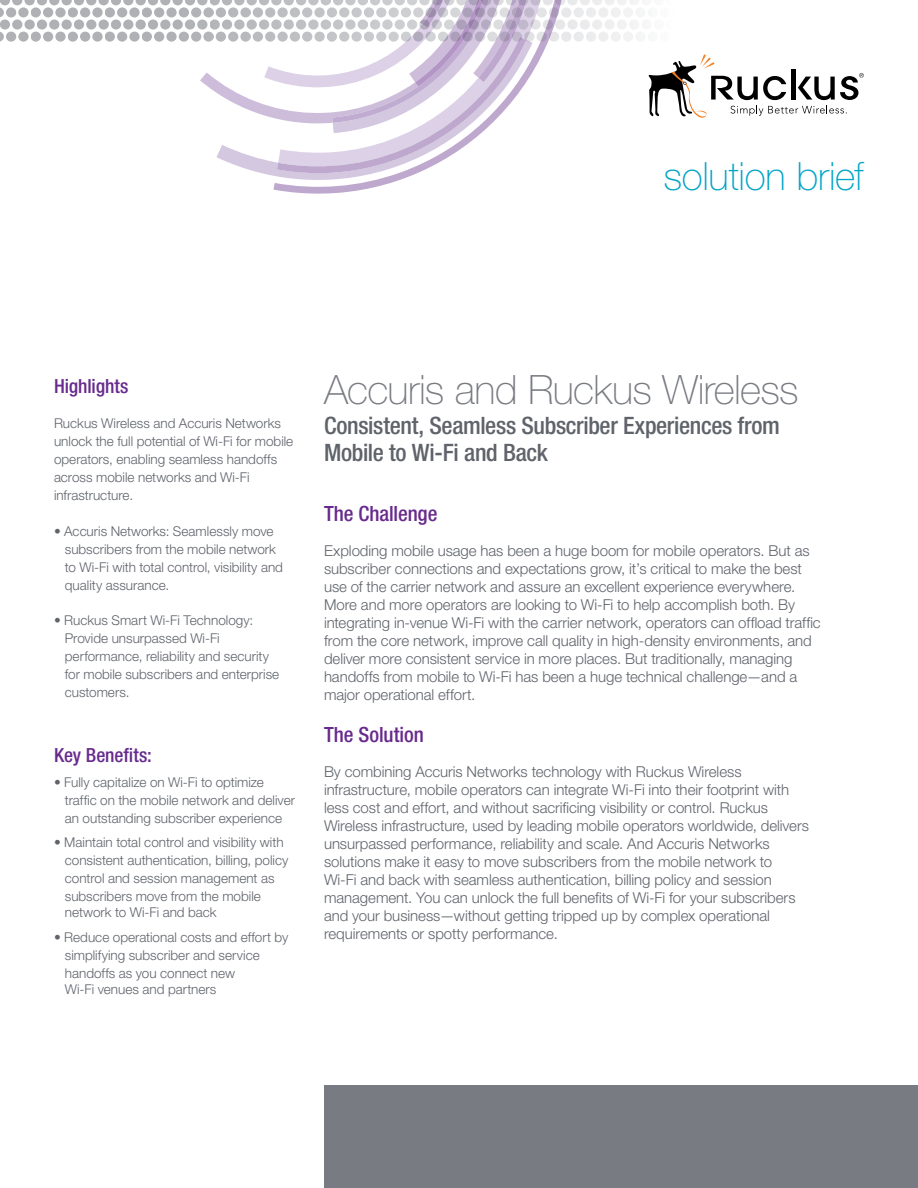
<style>
.page{position:relative;width:918px;height:1188px;background:#fff}
.page>*{position:absolute;margin:0;border:0;box-sizing:border-box;transform-origin:0 0}
.t1{font:100 40.5px "Helvetica Neue LT Std";letter-spacing:-.02em;color:#787b81}
.t2{font:100 39px "Helvetica Neue LT Std";letter-spacing:-.01em;color:#00a4c7}
.t3{font:500 condensed 24px/27px "Helvetica Neue LT Std";letter-spacing:-.015em;color:#5f636a}
.t4{font:500 condensed 21px "Helvetica Neue LT Std";letter-spacing:-.005em;color:#682b8d}
.t5{font:500 condensed 19.5px "Helvetica Neue LT Std";letter-spacing:-.005em;color:#682b8d}
.t6{font:300 15px/18px "Helvetica Neue LT Std";letter-spacing:-.005em;color:#5f636a}
.t7{font:300 13.5px/18px "Helvetica Neue LT Std";color:#5f636a}
.s1{font-weight:400}
</style>
<div class="page">
<div style="left:0;top:0;width:10px;height:5px;background:#afb1b5"></div>
<div style="left:12px;top:0;width:10px;height:5px;background:#afb1b5"></div>
<svg style="left:24px;top:0;width:11px;height:5px"></svg>
<div style="left:37px;top:0;width:10px;height:5px;background:#afb1b5"></div>
<div style="left:49px;top:0;width:10px;height:5px;background:#afb1b5"></div>
<div style="left:62px;top:0;width:10px;height:5px;background:#afb1b5"></div>
<div style="left:74px;top:0;width:10px;height:5px;background:#afb1b5"></div>
<div style="left:86px;top:0;width:10px;height:5px;background:#afb1b5"></div>
<div style="left:99px;top:0;width:10px;height:5px;background:#afb1b5"></div>
<div style="left:111px;top:0;width:10px;height:5px;background:#afb1b5"></div>
<div style="left:123px;top:0;width:10px;height:5px;background:#afb1b5"></div>
<div style="left:136px;top:0;width:10px;height:5px;background:#afb1b5"></div>
<div style="left:148px;top:0;width:10px;height:5px;background:#afb1b5"></div>
<svg style="left:160px;top:0;width:11px;height:5px"></svg>
<svg style="left:0;top:7px;width:4px;height:10px"></svg>
<svg style="left:6px;top:7px;width:10px;height:10px"></svg>
<svg style="left:18px;top:7px;width:11px;height:10px"></svg>
<svg style="left:31px;top:7px;width:10px;height:10px"></svg>
<svg style="left:43px;top:7px;width:10px;height:10px"></svg>
<svg style="left:55px;top:7px;width:11px;height:10px"></svg>
<svg style="left:68px;top:7px;width:10px;height:10px"></svg>
<svg style="left:80px;top:7px;width:10px;height:10px"></svg>
<svg style="left:92px;top:7px;width:11px;height:10px"></svg>
<svg style="left:105px;top:7px;width:10px;height:10px"></svg>
<svg style="left:117px;top:7px;width:10px;height:10px"></svg>
<svg style="left:129px;top:7px;width:11px;height:10px"></svg>
<svg style="left:142px;top:7px;width:10px;height:10px"></svg>
<svg style="left:154px;top:7px;width:10px;height:10px"></svg>
<svg style="left:166px;top:7px;width:11px;height:10px"></svg>
<svg style="left:0;top:19px;width:10px;height:11px"></svg>
<svg style="left:12px;top:19px;width:10px;height:11px"></svg>
<svg style="left:24px;top:19px;width:11px;height:11px"></svg>
<svg style="left:37px;top:19px;width:10px;height:11px"></svg>
<svg style="left:49px;top:19px;width:10px;height:11px"></svg>
<svg style="left:62px;top:19px;width:10px;height:11px"></svg>
<svg style="left:74px;top:19px;width:10px;height:11px"></svg>
<svg style="left:86px;top:19px;width:10px;height:11px"></svg>
<svg style="left:99px;top:19px;width:10px;height:11px"></svg>
<svg style="left:111px;top:19px;width:10px;height:11px"></svg>
<svg style="left:123px;top:19px;width:10px;height:11px"></svg>
<svg style="left:136px;top:19px;width:10px;height:11px"></svg>
<svg style="left:148px;top:19px;width:10px;height:11px"></svg>
<svg style="left:160px;top:19px;width:11px;height:11px"></svg>
<svg style="left:0;top:32px;width:4px;height:10px"></svg>
<div style="left:6px;top:32px;width:10px;height:10px;background:#afb1b5;border-radius:5px"></div>
<svg style="left:18px;top:32px;width:11px;height:10px"></svg>
<div style="left:31px;top:32px;width:10px;height:10px;background:#afb1b5;border-radius:5px"></div>
<div style="left:43px;top:32px;width:10px;height:10px;background:#afb1b5;border-radius:5px"></div>
<svg style="left:55px;top:32px;width:11px;height:10px"></svg>
<div style="left:68px;top:32px;width:10px;height:10px;background:#afb1b5;border-radius:5px"></div>
<div style="left:80px;top:32px;width:10px;height:10px;background:#afb1b5;border-radius:5px"></div>
<svg style="left:92px;top:32px;width:11px;height:10px"></svg>
<div style="left:105px;top:32px;width:10px;height:10px;background:#afb1b5;border-radius:5px"></div>
<div style="left:117px;top:32px;width:10px;height:10px;background:#afb1b5;border-radius:5px"></div>
<svg style="left:129px;top:32px;width:11px;height:10px"></svg>
<div style="left:142px;top:32px;width:10px;height:10px;background:#afb1b5;border-radius:5px"></div>
<div style="left:154px;top:32px;width:10px;height:10px;background:#afb1b5;border-radius:5px"></div>
<svg style="left:166px;top:32px;width:11px;height:10px"></svg>
<div style="left:324px;top:1085px;width:594px;height:103px;background:#787b81"></div>
<svg style="left:274px;top:188px;width:96px;height:6px"></svg>
<svg style="left:173px;top:0;width:691px;height:188px"></svg>
<h2 class="t2" style="left:663px;top:154px;width:202px">solution brief</h2>
<h3 class="t5" style="left:54px;top:374px;width:76px">Highlights</h3>
<p class="t7" style="left:54px;top:414px;width:241px">Ruckus Wireless and Accuris Networks unlock the full potential of Wi-Fi for mobile operators, enabling seamless handoffs across mobile networks and Wi-Fi infrastructure.</p>
<p class="t7" style="left:65px;top:522px;width:220px;text-indent:-11px"><span class="s1">•</span> Accuris Networks: Seamlessly move subscribers from the mobile network to Wi-Fi with total control, visibility and quality assurance.</p>
<p class="t7" style="left:65px;top:611px;width:216px;text-indent:-11px">• Ruckus Smart Wi-Fi Technology:<br>Provide unsurpassed Wi-Fi performance, reliability and security for mobile subscribers and enterprise customers.</p>
<h3 class="t5" style="left:54px;top:743px;width:99px">Key Benefits:</h3>
<p class="t7" style="left:65px;top:773px;width:232px;text-indent:-11px"><span class="s1">•</span> Fully capitalize on Wi-Fi to optimize traffic on the mobile network and deliver an outstanding subscriber experience</p>
<p class="t7" style="left:65px;top:833px;width:225px;text-indent:-11px">• Maintain total control and visibility with consistent authentication, billing, policy control and session management as subscribers move from the mobile</p>
<p class="t7" style="left:65px;top:903px;width:153px">network to Wi-Fi and back</p>
<p class="t7" style="left:65px;top:928px;width:225px;text-indent:-11px">• Reduce operational costs and effort by simplifying subscriber and service handoffs as you connect new</p>
<p class="t7" style="left:65px;top:980px;width:153px">Wi-Fi venues and partners</p>
<h1 class="t1" style="left:324px;top:366px;width:476px">Accuris and Ruckus Wireless</h1>
<h3 class="t3" style="left:324px;top:412px;width:458px">Consistent, Seamless Subscriber Experiences from<br>Mobile to Wi-Fi and Back</h3>
<h3 class="t4" style="left:324px;top:501px;width:115px">The Challenge</h3>
<p class="t6" style="left:324px;top:542px;width:498px">Exploding mobile usage has been a huge boom for mobile operators. But as subscriber connections and expectations grow, it’s critical to make the best use of the carrier network and assure an excellent experience everywhere.<br>More and more operators are looking to Wi-Fi to help accomplish both. By integrating in-venue Wi-Fi with the carrier network, operators can offload traffic from the core network, improve call quality in high-density environments, and deliver more consistent service in more places. But traditionally, managing handoffs from mobile to Wi-Fi has been a huge technical challenge—and a major operational effort.</p>
<h3 class="t4" style="left:324px;top:722px;width:101px">The Solution</h3>
<p class="t6" style="left:324px;top:762px;width:487px">By combining Accuris Networks technology with Ruckus Wireless infrastructure, mobile operators can integrate Wi-Fi into their footprint with less cost and effort, and without sacrificing visibility or control. Ruckus Wireless infrastructure, used by leading mobile operators worldwide, delivers unsurpassed performance, reliability and scale. And Accuris Networks solutions make it easy to move subscribers from the mobile network to<br>Wi-Fi and back with seamless authentication, billing policy and session management. You can unlock the full benefits of Wi-Fi for your subscribers and your business—without getting tripped up by complex operational requirements or spotty performance.</p>
</div>
